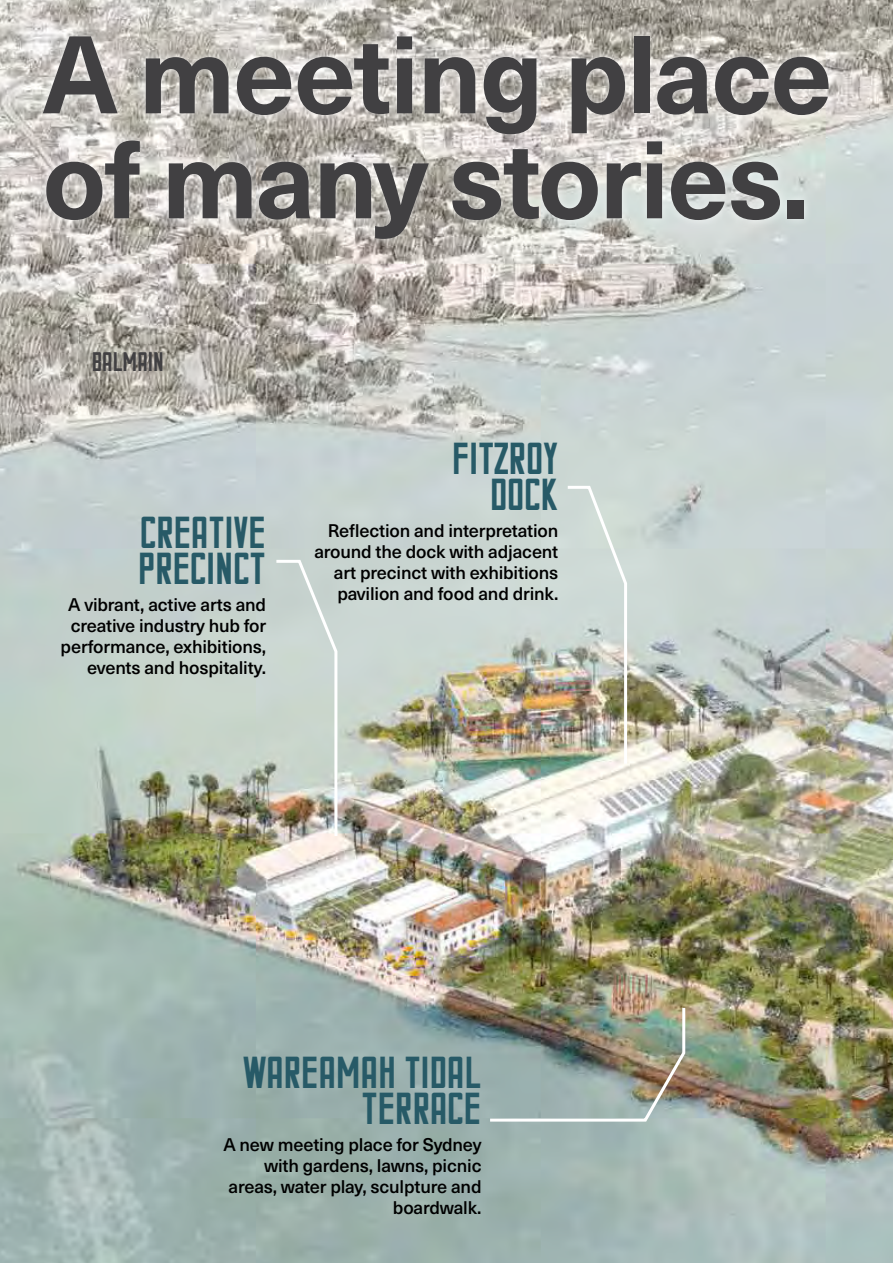
<style>
.page{position:relative;width:893px;height:1263px;background:#fff}
.page>*{position:absolute;margin:0;border:0;box-sizing:border-box;transform-origin:0 0}
.t1{font:700 108px/105px "Neue Haas Unica Pro";letter-spacing:-.02em;color:#414042}
.t2{font:condensed 45px/36px "FUNCTION";letter-spacing:-.02em;color:#275a67;text-align:right}
.t3{font:condensed 27px "FUNCTION";letter-spacing:-.02em;color:#414042}
.t4{font:500 18px/21px "Neue Haas Unica Pro";letter-spacing:-.01em;color:#000;text-align:right}
</style>
<div class="page">
<img style="left:0;top:0;width:893px;height:1263px">
<div style="left:34px;top:27px;width:804px;height:222px;background:#fff;opacity:.75"></div>
<img style="left:487px;top:1005px;width:200px;height:118px">
<svg style="left:273px;top:558px;width:66px;height:281px"></svg>
<img style="left:565px;top:484px;width:64px;height:283px">
<h1 class="t1" style="left:43px;top:23px;width:791px">A meeting place of many stories.</h1>
<h3 class="t3" style="left:91px;top:347px;width:74px">BALMAIN</h3>
<h2 class="t2" style="left:138px;top:516px;width:130px;text-align:left">CREATIVE<br>PRECINCT</h2>
<p class="t4" style="left:61px;top:594px;width:207px">A vibrant, active arts and creative industry hub for performance, exhibitions, events and hospitality.</p>
<h2 class="t2" style="left:452px;top:442px;width:108px">FITZROY<br>DOCK</h2>
<p class="t4" style="left:314px;top:520px;width:245px">Reflection and interpretation around the dock with adjacent art precinct with exhibitions pavilion and food and drink.</p>
<h2 class="t2" style="left:242px;top:1056px;width:241px">WAREAMAH TIDAL<br>TERRACE</h2>
<p class="t4" style="left:223px;top:1134px;width:260px">A new meeting place for Sydney with gardens, lawns, picnic areas, water play, sculpture and boardwalk.</p>
</div>
